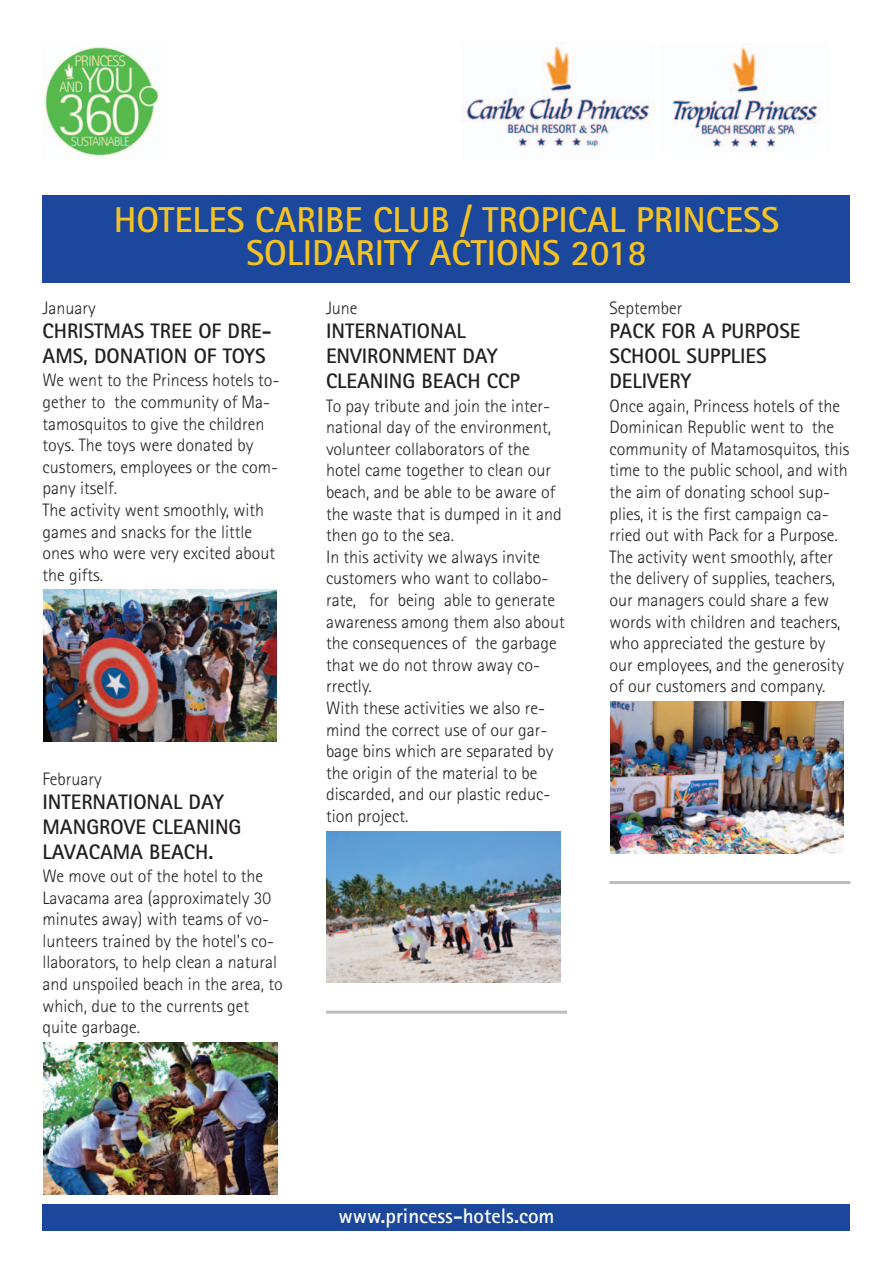
<style>
.page{position:relative;width:893px;height:1263px;background:#fff}
.page>*{position:absolute;margin:0;border:0;box-sizing:border-box;transform-origin:0 0}
.t1{font:700 36px/33px "Rotis Sans Serif";color:#f5c223;text-align:center}
.t2{font:700 21px/25.2px "Rotis Sans Serif";color:#231f20}
.t3{font:700 21px "Rotis Sans Serif";color:#fff}
.t4{font:300 18px/21.6px "Rotis Sans Serif";color:#231f20}
</style>
<div class="page">
<div style="left:43px;top:195px;width:807px;height:87px;background:#1b479c"></div>
<hr style="left:326px;top:1011px;width:241px;height:3px;background:#bcbdc0">
<hr style="left:609px;top:881px;width:241px;height:3px;background:#bcbdc0">
<img style="left:43px;top:590px;width:234px;height:152px">
<img style="left:43px;top:1042px;width:235px;height:152px">
<img style="left:327px;top:831px;width:233px;height:152px">
<img style="left:610px;top:701px;width:234px;height:152px">
<div style="left:43px;top:1204px;width:807px;height:27px;background:#1b479c"></div>
<img style="left:466px;top:46px;width:184px;height:101px">
<img style="left:44px;top:47px;width:115px;height:110px">
<img style="left:672px;top:47px;width:148px;height:101px">
<h1 class="t1" style="left:114px;top:207px;width:667px">HOTELES CARIBE CLUB / TROPICAL PRINCESS<br>SOLIDARITY ACTIONS 2018</h1>
<p class="t4" style="left:43px;top:299px;width:55px">January</p>
<p class="t2" style="left:43px;top:320px;width:230px">CHRISTMAS TREE OF DRE-<br>AMS, DONATION OF TOYS</p>
<p class="t4" style="left:43px;top:371px;width:239px">We went to the Princess hotels to&shy;gether to the community of Ma&shy;tamosquitos to give the children toys. The toys were donated by customers, employees or the com&shy;pany itself.<br>The activity went smoothly, with games and snacks for the little ones who were very excited about the gifts.</p>
<p class="t4" style="left:43px;top:770px;width:61px">February</p>
<p class="t2" style="left:43px;top:791px;width:200px">INTERNATIONAL DAY<br>MANGROVE CLEANING<br>LAVACAMA BEACH.</p>
<p class="t4" style="left:43px;top:867px;width:242px">We move out of the hotel to the<br>Lavacama area (approximately 30 minutes away) with teams of vo&shy;lunteers trained by the hotel's co&shy;llaborators, to help clean a natural and unspoiled beach in the area, to which, due to the currents get quite garbage.</p>
<p class="t4" style="left:326px;top:299px;width:33px">June</p>
<p class="t2" style="left:326px;top:320px;width:195px">INTERNATIONAL<br>ENVIRONMENT DAY<br>CLEANING BEACH CCP</p>
<p class="t4" style="left:326px;top:396px;width:240px">To pay tribute and join the inter&shy;national day of the environment, volunteer collaborators of the hotel came together to clean our beach, and be able to be aware of the waste that is dumped in it and then go to the sea.<br>In this activity we always invite customers who want to collabo&shy;rate, for being able to generate awareness among them also about the consequences of the garbage that we do not throw away co&shy;rrectly.<br>With these activities we also re&shy;mind the correct use of our gar&shy;bage bins which are separated by the origin of the material to be discarded, and our plastic reduc&shy;tion project.</p>
<p class="t4" style="left:609px;top:299px;width:74px">September</p>
<p class="t2" style="left:609px;top:320px;width:192px">PACK FOR A PURPOSE<br>SCHOOL SUPPLIES<br>DELIVERY</p>
<p class="t4" style="left:609px;top:396px;width:242px">Once again, Princess hotels of the<br>Dominican Republic went to the community of Matamosquitos, this time to the public school, and with the aim of donating school sup&shy;plies, it is the first campaign ca&shy;rried out with Pack for a Purpose.<br>The activity went smoothly, after the delivery of supplies, teachers, our managers could share a few words with children and teachers, who appreciated the gesture by our employees, and the generosity of our customers and company.</p>
<p class="t3" style="left:339px;top:1208px;width:217px">www.princess-hotels.com</p>
</div>
